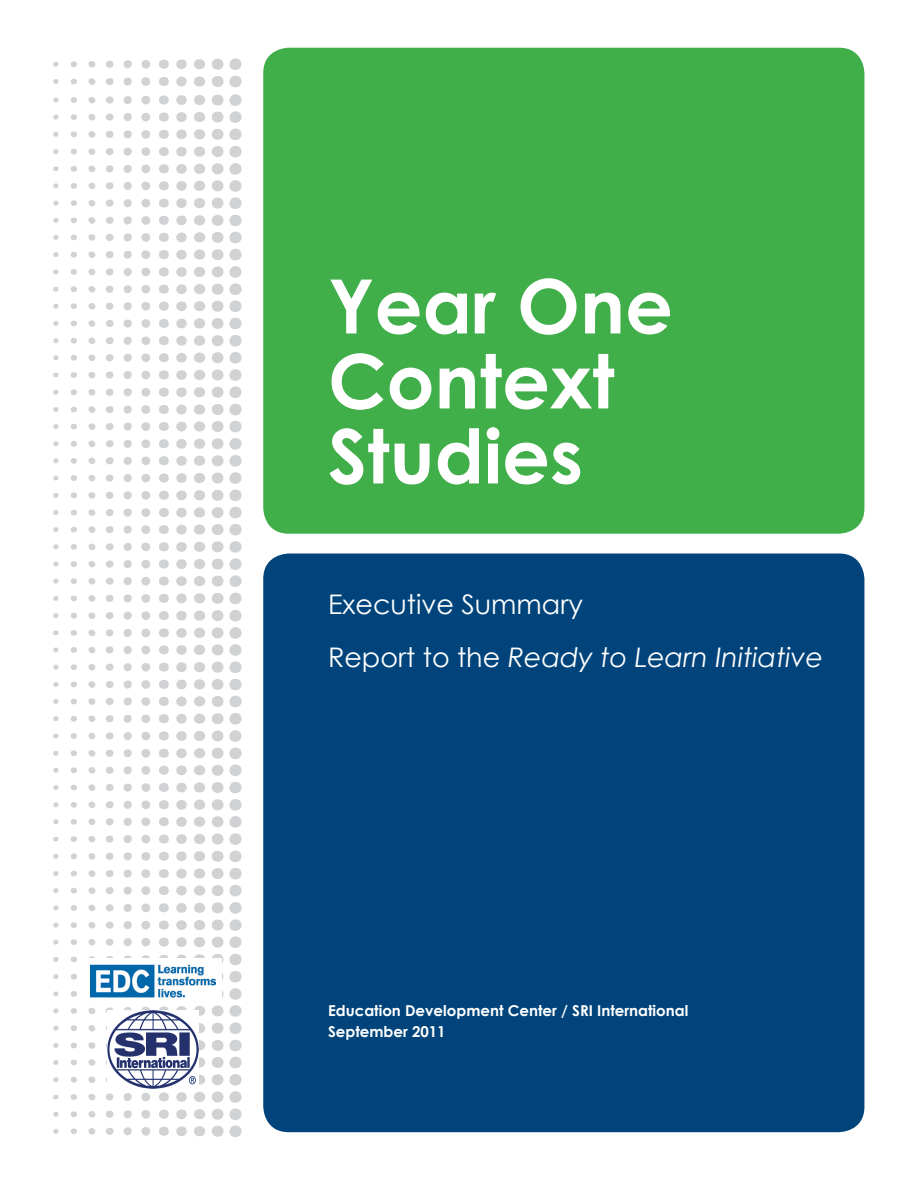
<style>
.page{position:relative;width:918px;height:1188px;background:#fff}
.page>*{position:absolute;margin:0;border:0;box-sizing:border-box;transform-origin:0 0}
.t1{font:700 75px/75px "Century Gothic";color:#fff}
.t2{font:27px/52.5px "Century Gothic";color:#fff}
.t3{font:700 15px/21px "Century Gothic";color:#fff}
.s1{font-style:italic}
</style>
<div class="page">
<svg style="left:53px;top:58px;width:189px;height:1079px"></svg>
<div style="left:263px;top:554px;width:601px;height:578px;background:#00447b;border-radius:26px"></div>
<div style="left:263px;top:48px;width:601px;height:486px;background:#40ae49;border-radius:26px"></div>
<div style="left:83px;top:958px;width:139px;height:47px;background:#fff"></div>
<img style="left:90px;top:964px;width:126px;height:34px">
<img style="left:108px;top:1010px;width:90px;height:79px">
<h1 class="t1" style="left:328px;top:267px;width:346px">Year One<br>Context<br>Studies</h1>
<h2 class="t2" style="left:328px;top:578px;width:497px">Executive Summary<br>Report to the <span class="s1">Ready to Learn Initiative</span></h2>
<p class="t3" style="left:328px;top:1000px;width:362px">Education Development Center / SRI International<br>September 2011</p>
</div>
